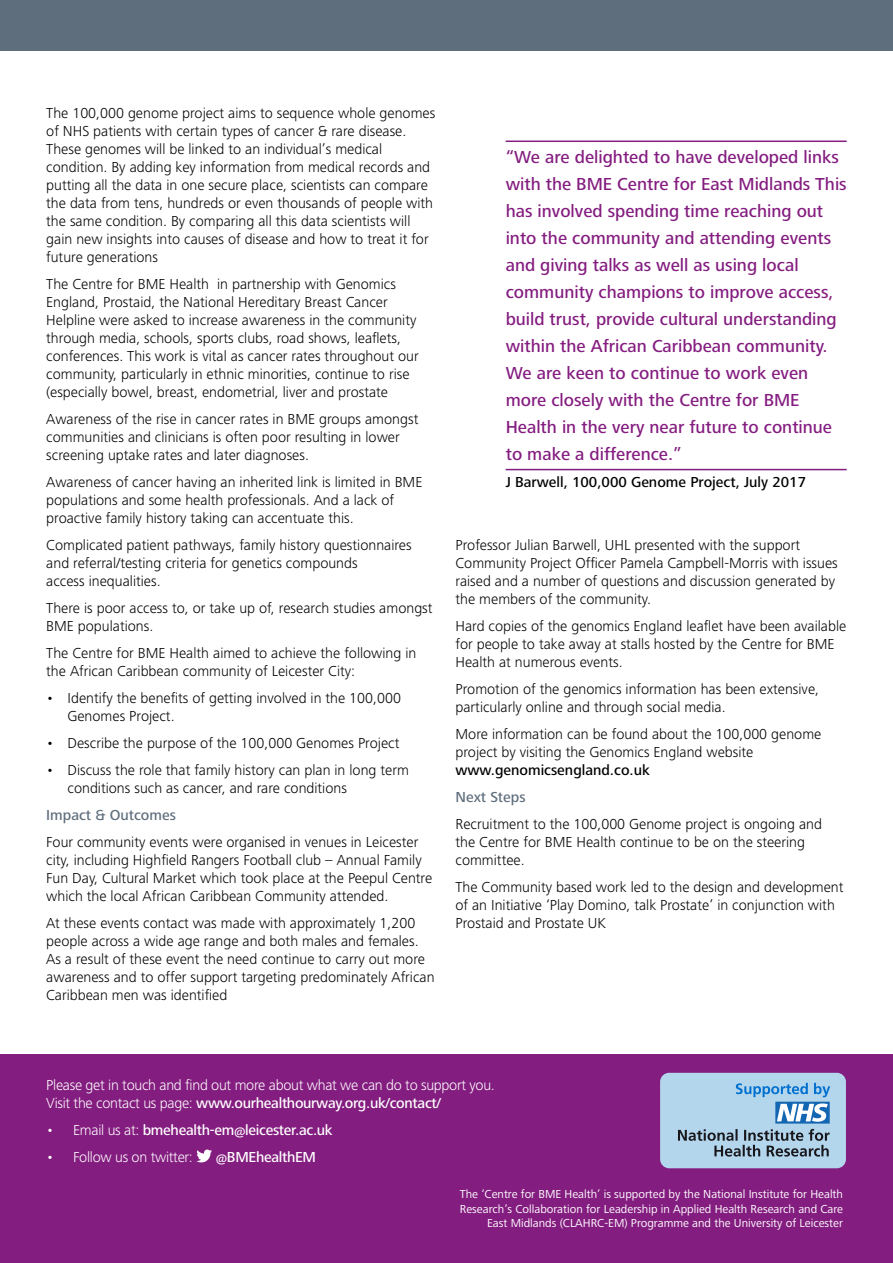
<style>
.page{position:relative;width:893px;height:1263px;background:#fff}
.page>*{position:absolute;margin:0;border:0;box-sizing:border-box;transform-origin:0 0}
.t1{font:500 18px/27px "Frutiger Next LT";color:#841d80}
.t2{font:300 15px/18px "Frutiger Next LT";color:#000}
.t3{font:300 15px/18px "Frutiger Next LT";letter-spacing:-.02em;color:#fff}
.t4{font:500 15px "Frutiger Next LT";color:#000}
.t5{font:500 15px "Frutiger Next LT";letter-spacing:-.02em;color:#fff}
.t6{font:500 15px "Frutiger Next LT";color:#5f6e7d}
.t7{font:12px/14.4px "Frutiger Next LT";color:#fff;text-align:right}
.s1{font-weight:500}
.s2{font-weight:300}
</style>
<div class="page">
<div style="left:0;top:1054px;width:893px;height:209px;background:#841d80"></div>
<svg style="left:196px;top:1149px;width:16px;height:13px"></svg>
<div style="left:660px;top:1073px;width:185px;height:95px;background:#b4d6ed;border-radius:9px"></div>
<svg style="left:678px;top:1129px;width:152px;height:27px"></svg>
<svg style="left:736px;top:1083px;width:94px;height:40px"></svg>
<div style="left:0;top:0;width:893px;height:50px;background:#5f6e7d"></div>
<hr style="left:506px;top:141px;width:341px;height:1px;background:#841d80">
<hr style="left:506px;top:469px;width:341px;height:1px;background:#841d80">
<p class="t2" style="left:46px;top:104px;width:391px">The 100,000 genome project aims to sequence whole genomes of NHS patients with certain types of cancer &amp; rare disease.<br>These genomes will be linked to an individual’s medical condition. By adding key information from medical records and putting all the data in one secure place, scientists can compare the data from tens, hundreds or even thousands of people with the same condition. By comparing all this data scientists will gain new insights into causes of disease and how to treat it for future generations</p>
<p class="t2" style="left:46px;top:275px;width:374px">The Centre for BME Health in partnership with Genomics England, Prostaid, the National Hereditary Breast Cancer Helpline were asked to increase awareness in the community through media, schools, sports clubs, road shows, leaflets, conferences. This work is vital as cancer rates throughout our community, particularly in ethnic minorities, continue to rise (especially bowel, breast, endometrial, liver and prostate</p>
<p class="t2" style="left:46px;top:410px;width:374px">Awareness of the rise in cancer rates in BME groups amongst communities and clinicians is often poor resulting in lower screening uptake rates and later diagnoses.</p>
<p class="t2" style="left:46px;top:473px;width:378px">Awareness of cancer having an inherited link is limited in BME populations and some health professionals. And a lack of proactive family history taking can accentuate this.</p>
<p class="t2" style="left:46px;top:536px;width:367px">Complicated patient pathways, family history questionnaires and referral/testing criteria for genetics compounds<br>access inequalities.</p>
<p class="t2" style="left:46px;top:599px;width:388px">There is poor access to, or take up of, research studies amongst<br>BME populations.</p>
<p class="t2" style="left:46px;top:644px;width:372px">The Centre for BME Health aimed to achieve the following in the African Caribbean community of Leicester City:</p>
<p class="t2" style="left:68px;top:689px;width:335px;text-indent:-21px">• Identify the benefits of getting involved in the 100,000<br>Genomes Project.</p>
<p class="t2" style="left:46px;top:734px;width:355px">• Describe the purpose of the 100,000 Genomes Project</p>
<p class="t2" style="left:68px;top:761px;width:343px;text-indent:-21px">• Discuss the role that family history can plan in long term conditions such as cancer, and rare conditions</p>
<p class="t6" style="left:46px;top:807px;width:131px">Impact &amp; Outcomes</p>
<p class="t2" style="left:46px;top:833px;width:388px">Four community events were organised in venues in Leicester city, including Highfield Rangers Football club – Annual Family Fun Day, Cultural Market which took place at the Peepul Centre which the local African Caribbean Community attended.</p>
<p class="t2" style="left:46px;top:914px;width:390px">At these events contact was made with approximately 1,200 people across a wide age range and both males and females.<br>As a result of these event the need continue to carry out more awareness and to offer support targeting predominately African Caribbean men was identified</p>
<p class="t1" style="left:506px;top:144px;width:342px">“We are delighted to have developed links with the BME Centre for East Midlands This has involved spending time reaching out into the community and attending events and giving talks as well as using local community champions to improve access, build trust, provide cultural understanding within the African Caribbean community.<br>We are keen to continue to work even more closely with the Centre for BME Health in the very near future to continue to make a difference.”</p>
<p class="t4" style="left:506px;top:474px;width:302px">J Barwell, 100,000 Genome Project, July 2017</p>
<p class="t2" style="left:455px;top:536px;width:384px">Professor Julian Barwell, UHL presented with the support Community Project Officer Pamela Campbell-Morris with issues raised and a number of questions and discussion generated by the members of the community.</p>
<p class="t2" style="left:455px;top:617px;width:392px">Hard copies of the genomics England leaflet have been available for people to take away at stalls hosted by the Centre for BME<br>Health at numerous events.</p>
<p class="t2" style="left:455px;top:680px;width:365px">Promotion of the genomics information has been extensive, particularly online and through social media.</p>
<p class="t2" style="left:455px;top:725px;width:367px">More information can be found about the 100,000 genome project by visiting the Genomics England website</p>
<p class="t4" style="left:455px;top:762px;width:196px">www.genomicsengland.co.uk</p>
<p class="t6" style="left:455px;top:789px;width:72px">Next Steps</p>
<p class="t2" style="left:455px;top:815px;width:368px">Recruitment to the 100,000 Genome project is ongoing and the Centre for BME Health continue to be on the steering committee.</p>
<p class="t2" style="left:455px;top:878px;width:390px">The Community based work led to the design and development of an Initiative ‘Play Domino, talk Prostate’ in conjunction with<br>Prostaid and Prostate UK</p>
<p class="t3" style="left:46px;top:1076px;width:450px">Please get in touch and find out more about what we can do to support you.<br>Visit the contact us page: <span class="s1">www.ourhealthourway.org.uk/contact/</span></p>
<p class="t5" style="left:46px;top:1122px;width:288px"><span class="s2">• Email us at:</span> bmehealth-em@leicester.ac.uk</p>
<p class="t3" style="left:46px;top:1148px;width:148px">• Follow us on twitter:</p>
<p class="t5" style="left:216px;top:1149px;width:102px">@BMEhealthEM</p>
<p class="t7" style="left:460px;top:1187px;width:385px">The ‘Centre for BME Health’ is supported by the National Institute for Health<br>Research’s Collaboration for Leadership in Applied Health Research and Care<br>East Midlands (CLAHRC-EM) Programme and the University of Leicester</p>
</div>
